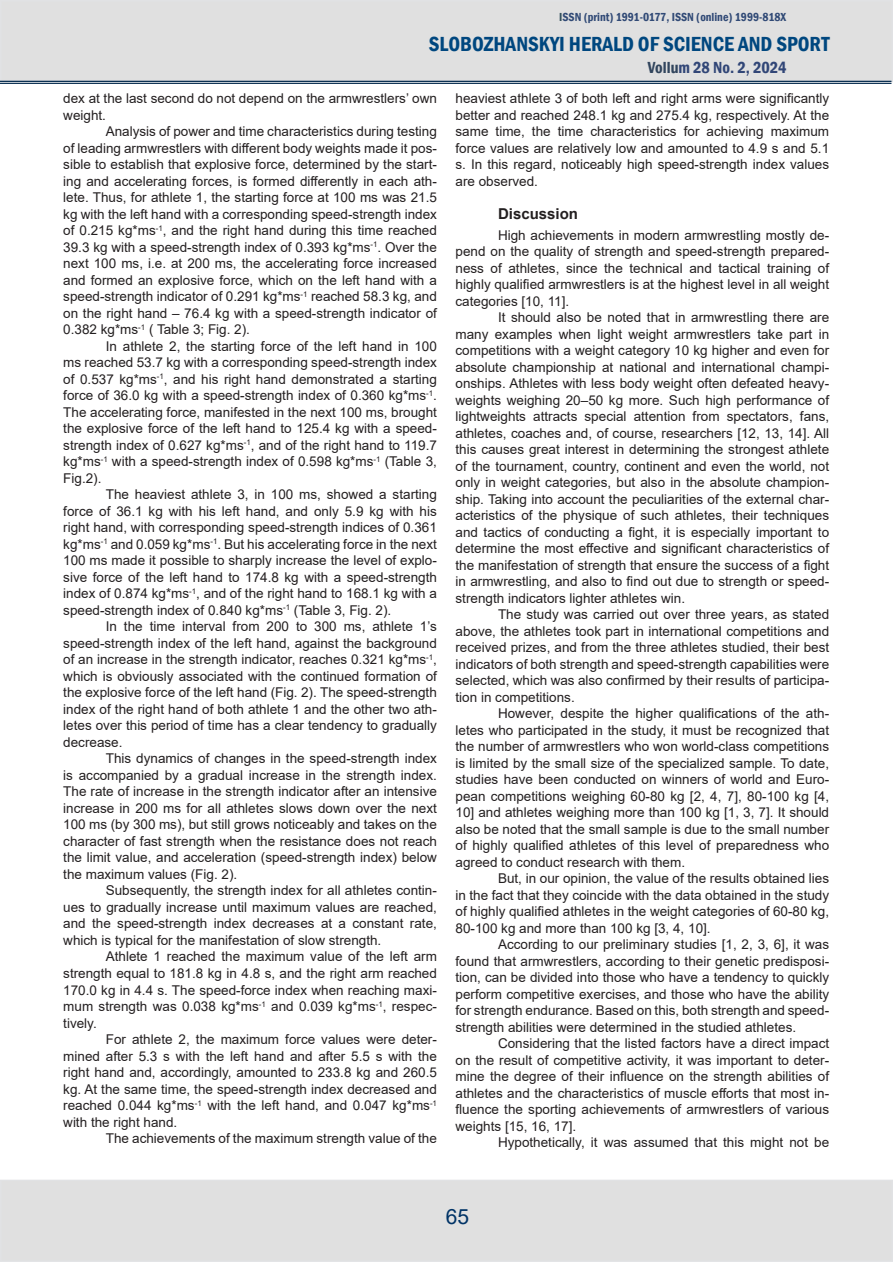
<style>
.page{position:relative;width:893px;height:1263px;background:#fff}
.page>*{position:absolute;margin:0;border:0;box-sizing:border-box;transform-origin:0 0}
.t1{font:600 condensed 21px "Franklin Gothic";color:#00477f}
.t2{font:21px "Arial";color:#036}
.t3{font:600 condensed 16.5px "Franklin Gothic";color:#314677}
.t4{font:700 15px "Arial";color:#231f20}
.t5{font:13.5px/16.5px "Arial";color:#231f20;text-align:justify}
.t6{font:600 condensed 12px "Franklin Gothic";color:#314a76}
.s1{color:#314f5b}
.s2{color:#31455d}
</style>
<div class="page">
<div style="left:0;top:1180px;width:893px;height:82px;background:#e0e0e0"></div>
<div style="left:0;top:0;width:893px;height:82px;background:#e0e0e0;border:2px solid #e1e2e4"></div>
<hr style="left:0;top:81px;width:891px;height:1px;background:#0c3153">
<hr style="left:0;top:83px;width:891px;height:1px;background:#0c3153">
<p class="t6" style="left:559px;top:9px;width:229px"><span class="s1">I</span>SSN (print) 1991-0177, ISSN (online) 1999-818X</p>
<p class="t3" style="left:648px;top:57px;width:140px"><span class="s2">Vollu</span>m 28 No. 2, 2024</p>
<h1 class="t1" style="left:429px;top:30px;width:402px">SLOBOZHANSKYI HERALD OF SCIENCE AND SPORT</h1>
<p class="t5" style="left:63px;top:90px;width:375px">dex at the last second do not depend on the armwrestlers’ own weight.</p>
<p class="t5" style="left:63px;top:123px;width:375px;text-indent:43px">Analysis of power and time characteristics during testing of leading armwrestlers with different body weights made it pos&shy;sible to establish that explosive force, determined by the start&shy;ing and accelerating forces, is formed differently in each ath&shy;lete. Thus, for athlete 1, the starting force at 100 ms was 21.5 kg with the left hand with a corresponding speed-strength index of 0.215 kg*ms<sup>-1</sup>, and the right hand during this time reached 39.3 kg with a speed-strength index of 0.393 kg*ms<sup>-1</sup>. Over the next 100 ms, i.e. at 200 ms, the accelerating force increased and formed an explosive force, which on the left hand with a speed-strength indicator of 0.291 kg*ms<sup>-1</sup> reached 58.3 kg, and on the right hand – 76.4 kg with a speed-strength indicator of 0.382 kg*ms<sup>-1</sup> ( Table 3; Fig. 2).</p>
<p class="t5" style="left:63px;top:338px;width:375px;text-indent:43px">In athlete 2, the starting force of the left hand in 100 ms reached 53.7 kg with a corresponding speed-strength index of 0.537 kg*ms<sup>-1</sup>, and his right hand demonstrated a starting force of 36.0 kg with a speed-strength index of 0.360 kg*ms<sup>-1</sup>.<br>The accelerating force, manifested in the next 100 ms, brought the explosive force of the left hand to 125.4 kg with a speed&shy;strength index of 0.627 kg*ms<sup>-1</sup>, and of the right hand to 119.7 kg*ms<sup>-1</sup> with a speed-strength index of 0.598 kg*ms<sup>-1</sup> (Table 3, Fig.2).</p>
<p class="t5" style="left:63px;top:486px;width:375px;text-indent:43px">The heaviest athlete 3, in 100 ms, showed a starting force of 36.1 kg with his left hand, and only 5.9 kg with his right hand, with corresponding speed-strength indices of 0.361 kg*ms<sup>-1</sup> and 0.059 kg*ms<sup>-1</sup>. But his accelerating force in the next 100 ms made it possible to sharply increase the level of explo&shy;sive force of the left hand to 174.8 kg with a speed-strength index of 0.874 kg*ms<sup>-1</sup>, and of the right hand to 168.1 kg with a speed-strength index of 0.840 kg*ms<sup>-1</sup> (Table 3, Fig. 2).</p>
<p class="t5" style="left:63px;top:618px;width:375px;text-indent:43px">In the time interval from 200 to 300 ms, athlete 1’s speed-strength index of the left hand, against the background of an increase in the strength indicator, reaches 0.321 kg*ms<sup>-1</sup>, which is obviously associated with the continued formation of the explosive force of the left hand (Fig. 2). The speed-strength index of the right hand of both athlete 1 and the other two ath&shy;letes over this period of time has a clear tendency to gradually decrease.</p>
<p class="t5" style="left:63px;top:750px;width:375px;text-indent:43px">This dynamics of changes in the speed-strength index is accompanied by a gradual increase in the strength index.<br>The rate of increase in the strength indicator after an intensive increase in 200 ms for all athletes slows down over the next 100 ms (by 300 ms), but still grows noticeably and takes on the character of fast strength when the resistance does not reach the limit value, and acceleration (speed-strength index) below the maximum values (Fig. 2).</p>
<p class="t5" style="left:63px;top:882px;width:375px;text-indent:43px">Subsequently, the strength index for all athletes contin&shy;ues to gradually increase until maximum values are reached, and the speed-strength index decreases at a constant rate, which is typical for the manifestation of slow strength.</p>
<p class="t5" style="left:63px;top:948px;width:375px;text-indent:43px">Athlete 1 reached the maximum value of the left arm strength equal to 181.8 kg in 4.8 s, and the right arm reached 170.0 kg in 4.4 s. The speed-force index when reaching maxi&shy;mum strength was 0.038 kg*ms<sup>-1</sup> and 0.039 kg*ms<sup>-1</sup>, respec&shy;tively.</p>
<p class="t5" style="left:63px;top:1031px;width:375px;text-indent:43px">For athlete 2, the maximum force values were deter&shy;mined after 5.3 s with the left hand and after 5.5 s with the right hand and, accordingly, amounted to 233.8 kg and 260.5 kg. At the same time, the speed-strength index decreased and reached 0.044 kg*ms<sup>-1</sup> with the left hand, and 0.047 kg*ms<sup>-1 </sup>with the right hand.</p>
<p class="t5" style="left:106px;top:1130px;width:333px">The achievements of the maximum strength value of the</p>
<p class="t5" style="left:455px;top:90px;width:375px">heaviest athlete 3 of both left and right arms were significantly better and reached 248.1 kg and 275.4 kg, respectively. At the same time, the time characteristics for achieving maximum force values are relatively low and amounted to 4.9 s and 5.1 s. In this regard, noticeably high speed-strength index values are observed.</p>
<p class="t4" style="left:498px;top:203px;width:82px">Discussion</p>
<p class="t5" style="left:455px;top:227px;width:375px;text-indent:43px">High achievements in modern armwrestling mostly de&shy;pend on the quality of strength and speed-strength prepared&shy;ness of athletes, since the technical and tactical training of highly qualified armwrestlers is at the highest level in all weight categories [10, 11].</p>
<p class="t5" style="left:455px;top:309px;width:375px;text-indent:43px">It should also be noted that in armwrestling there are many examples when light weight armwrestlers take part in competitions with a weight category 10 kg higher and even for absolute championship at national and international champi&shy;onships. Athletes with less body weight often defeated heavy&shy;weights weighing 20–50 kg more. Such high performance of lightweights attracts special attention from spectators, fans, athletes, coaches and, of course, researchers [12, 13, 14]. All this causes great interest in determining the strongest athlete of the tournament, country, continent and even the world, not only in weight categories, but also in the absolute champion&shy;ship. Taking into account the peculiarities of the external char&shy;acteristics of the physique of such athletes, their techniques and tactics of conducting a fight, it is especially important to determine the most effective and significant characteristics of the manifestation of strength that ensure the success of a fight in armwrestling, and also to find out due to strength or speed&shy;strength indicators lighter athletes win.</p>
<p class="t5" style="left:455px;top:606px;width:375px;text-indent:43px">The study was carried out over three years, as stated above, the athletes took part in international competitions and received prizes, and from the three athletes studied, their best indicators of both strength and speed-strength capabilities were selected, which was also confirmed by their results of participa&shy;tion in competitions.</p>
<p class="t5" style="left:455px;top:705px;width:375px;text-indent:43px">However, despite the higher qualifications of the ath&shy;letes who participated in the study, it must be recognized that the number of armwrestlers who won world-class competitions is limited by the small size of the specialized sample. To date, studies have been conducted on winners of world and Euro&shy;pean competitions weighing 60-80 kg [2, 4, 7], 80-100 kg [4, 10] and athletes weighing more than 100 kg [1, 3, 7]. It should also be noted that the small sample is due to the small number of highly qualified athletes of this level of preparedness who agreed to conduct research with them.</p>
<p class="t5" style="left:455px;top:870px;width:375px;text-indent:43px">But, in our opinion, the value of the results obtained lies in the fact that they coincide with the data obtained in the study of highly qualified athletes in the weight categories of 60-80 kg, 80-100 kg and more than 100 kg [3, 4, 10].</p>
<p class="t5" style="left:455px;top:936px;width:375px;text-indent:43px">According to our preliminary studies [1, 2, 3, 6], it was found that armwrestlers, according to their genetic predisposi&shy;tion, can be divided into those who have a tendency to quickly perform competitive exercises, and those who have the ability for strength endurance. Based on this, both strength and speed&shy;strength abilities were determined in the studied athletes.</p>
<p class="t5" style="left:455px;top:1035px;width:375px;text-indent:43px">Considering that the listed factors have a direct impact on the result of competitive activity, it was important to deter&shy;mine the degree of their influence on the strength abilities of athletes and the characteristics of muscle efforts that most in&shy;fluence the sporting achievements of armwrestlers of various weights [15, 16, 17].</p>
<p class="t5" style="left:498px;top:1134px;width:333px">Hypothetically, it was assumed that this might not be</p>
<h1 class="t2" style="left:446px;top:1202px;width:25px">65</h1>
</div>
